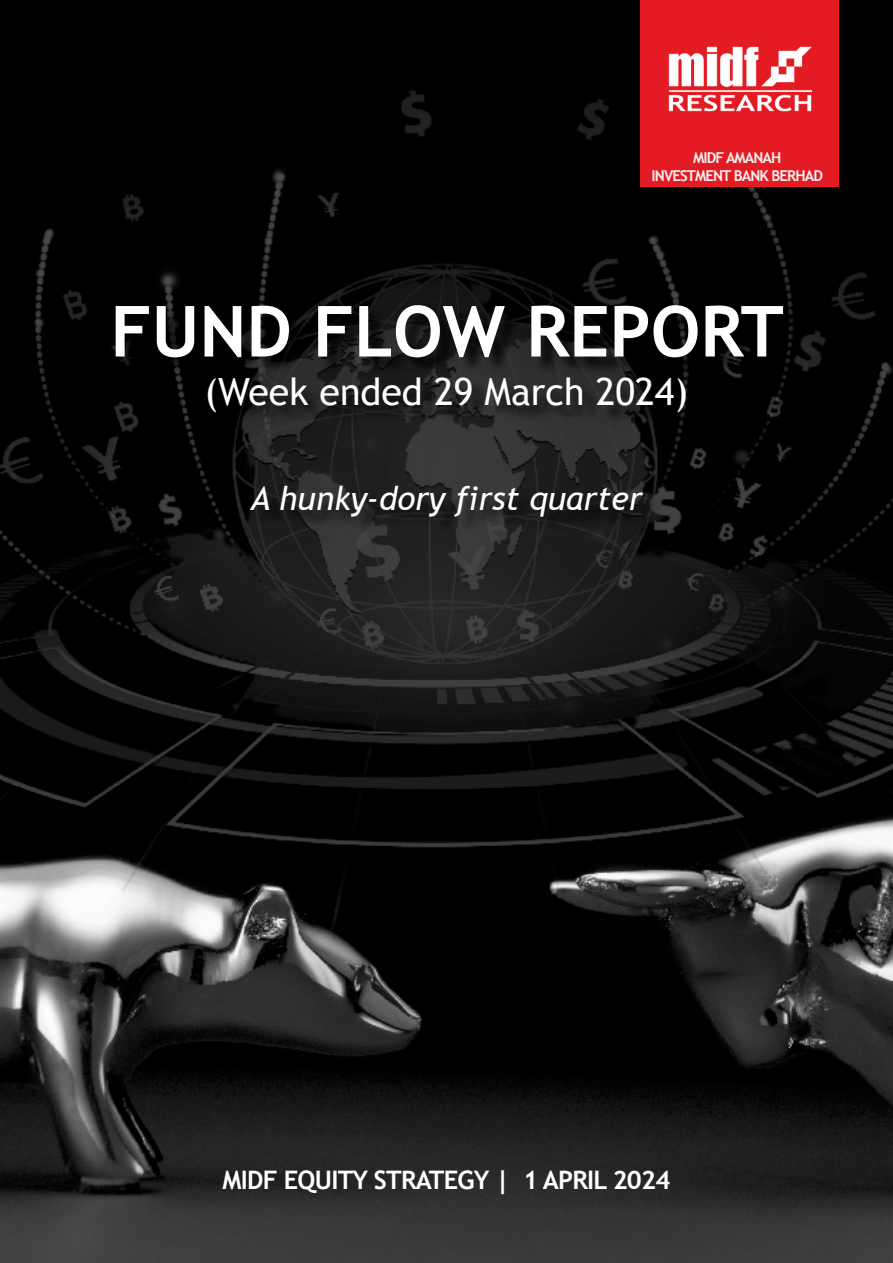
<style>
.page{position:relative;width:893px;height:1263px;background:#fff}
.page>*{position:absolute;margin:0;border:0;box-sizing:border-box;transform-origin:0 0}
.t1{font:700 70.5px "Trebuchet MS";color:#fff}
.t2{font:37.5px "Trebuchet MS";color:#fff}
.t3{font:italic 33px "Trebuchet MS";color:#fff}
.t4{font:700 25.5px "Trebuchet MS";letter-spacing:-.03em;color:#fff}
.t5{font:700 15px/18px "Trebuchet MS";letter-spacing:-.06em;color:#f3f3f3;text-align:center}
</style>
<div class="page">
<img style="left:0;top:0;width:893px;height:1263px">
<div style="left:641px;top:0;width:198px;height:187px;background:#e41b23"></div>
<img style="left:668px;top:46px;width:145px;height:66px">
<div style="left:118px;top:307px;width:684px;height:228px;background:#000;opacity:.75"></div>
<p class="t5" style="left:652px;top:148px;width:173px">MIDF AMANAH<br>INVESTMENT BANK BERHAD</p>
<h1 class="t1" style="left:110px;top:287px;width:675px">FUND FLOW REPORT</h1>
<h2 class="t2" style="left:205px;top:369px;width:485px">(Week ended 29 March 2024)</h2>
<h3 class="t3" style="left:250px;top:478px;width:394px">A hunky-dory first quarter</h3>
<h3 class="t4" style="left:223px;top:1164px;width:449px">MIDF EQUITY STRATEGY | 1 APRIL 2024</h3>
</div>
